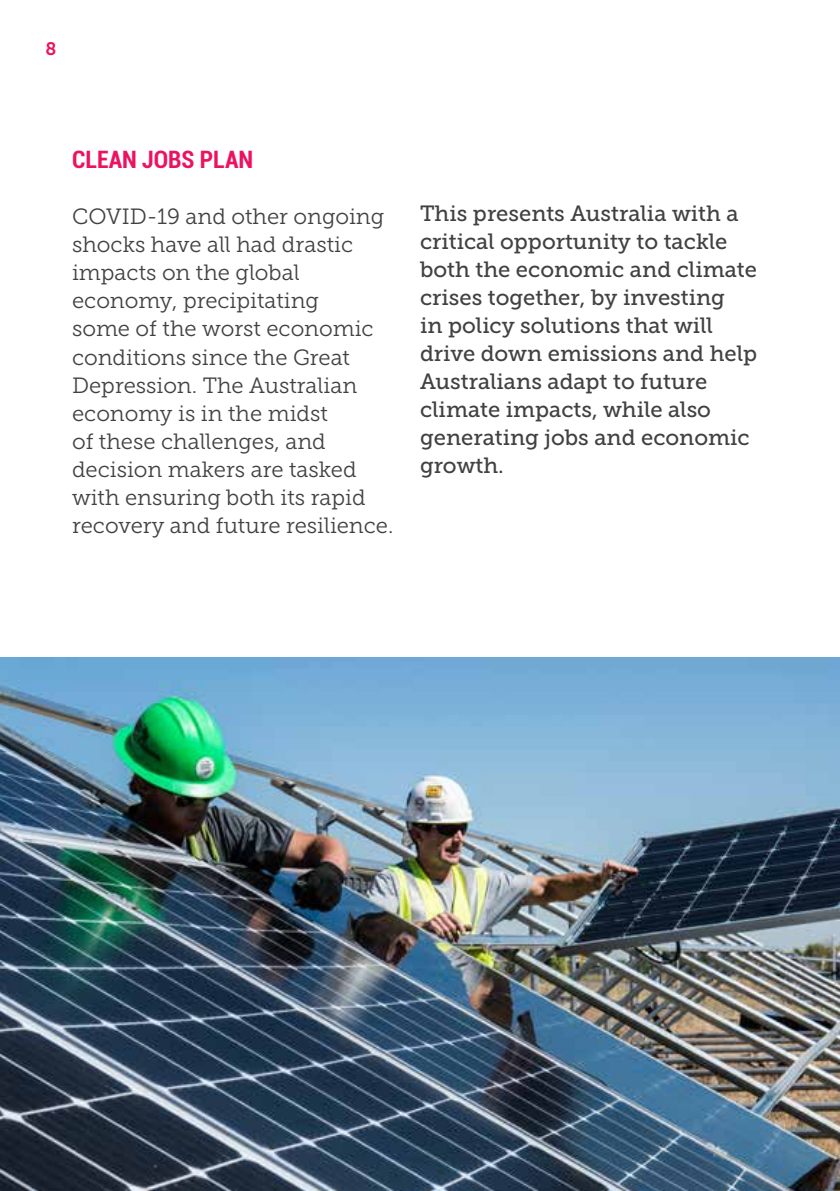
<style>
.page{position:relative;width:840px;height:1191px;background:#fff}
.page>*{position:absolute;margin:0;border:0;box-sizing:border-box;transform-origin:0 0}
.t1{font:700 condensed 24px "Roboto";color:#ed1260}
.t2{font:22px/28px "Museo Slab 300";color:#414042}
.t3{font:22px/28px "Museo Slab 500";color:#414042}
.t4{font:18px "Museo Slab 700";color:#ed1260}
</style>
<div class="page">
<img style="left:0;top:658px;width:839px;height:533px">
<p class="t4" style="left:45px;top:38px;width:12px">8</p>
<p class="t1" style="left:72px;top:143px;width:183px">CLEAN JOBS PLAN</p>
<p class="t2" style="left:72px;top:203px;width:323px">COVID-19 and other ongoing shocks have all had drastic impacts on the global economy, precipitating<br>some of the worst economic conditions since the Great<br>Depression. The Australian economy is in the midst<br>of these challenges, and decision makers are tasked with ensuring both its rapid recovery and future resilience.</p>
<p class="t3" style="left:420px;top:199px;width:338px">This presents Australia with a critical opportunity to tackle both the economic and climate crises together, by investing<br>in policy solutions that will drive down emissions and help<br>Australians adapt to future climate impacts, while also generating jobs and economic growth.</p>
</div>
